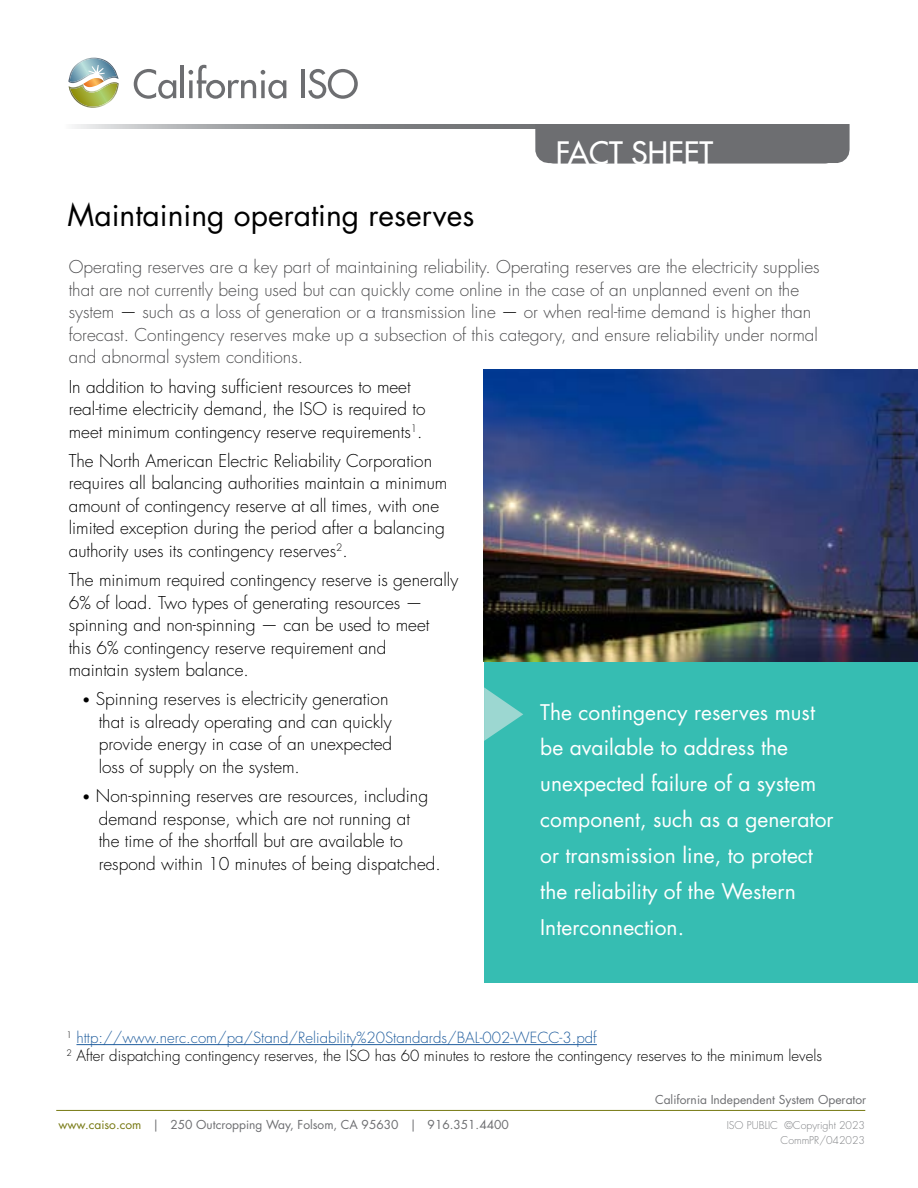
<style>
.page{position:relative;width:918px;height:1188px;background:#fff}
.page>*{position:absolute;margin:0;border:0;box-sizing:border-box;transform-origin:0 0}
.t1{font:500 30.15px "Futura Std";color:#fff}
.t2{font:30px "Futura Std";color:#000}
.t3{font:21px/36px "Futura Std";color:#fff}
.t4{font:300 17.25px/22.5px "Futura Std";color:#000}
.t5{font:300 17.25px/22.5px "Futura Std";color:#4d4d4f}
.t6{font:300 15px/18px "Futura Std";color:#000}
.t7{font:12px "Futura Std";color:#6d6e71}
.t8{font:300 10.5px/15px "Futura Std";color:#808285;text-align:right}
.s1{color:#000}
.s2{font-size:13.5px}
.s3{color:#215e9e}
.s4{color:#777913}
</style>
<div class="page">
<svg style="left:134px;top:69px;width:42px;height:30px"></svg>
<hr style="left:180px;top:65px;width:4px;height:33px;background:#6d6e71">
<svg style="left:188px;top:65px;width:98px;height:34px"></svg>
<hr style="left:301px;top:70px;width:4px;height:28px;background:#6d6e71">
<svg style="left:308px;top:69px;width:50px;height:30px"></svg>
<svg style="left:68px;top:58px;width:51px;height:50px"></svg>
<div style="left:535px;top:124px;width:315px;height:40px;background:#6d6e71"></div>
<hr style="left:56px;top:1110px;width:809px;height:1px;background:#777913">
<div style="left:484px;top:661px;width:434px;height:322px;background:#36bdb2"></div>
<svg style="left:484px;top:687px;width:39px;height:54px"></svg>
<hr style="left:76px;top:1044px;width:521px;height:1px;background:#215e9e">
<img style="left:483px;top:370px;width:435px;height:291px">
<h1 class="t1" style="left:556px;top:134px;width:159px">FACT SHEET</h1>
<h2 class="t2" style="left:68px;top:195px;width:408px">Maintaining operating reserves</h2>
<p class="t5" style="left:69px;top:256px;width:753px">Operating reserves are a key part of maintaining reliability. Operating reserves are the electricity supplies that are not currently being used but can quickly come online in the case of an unplanned event on the system <span class="s1">—</span> such as a loss of generation or a transmission line <span class="s1">—</span> or when real-time demand is higher than forecast. Contingency reserves make up a subsection of this category, and ensure reliability under normal and abnormal system conditions.</p>
<p class="t4" style="left:69px;top:376px;width:358px">In addition to having sufficient resources to meet real-time electricity demand, the ISO is required to meet minimum contingency reserve requirements<sup>1</sup>.</p>
<p class="t4" style="left:69px;top:450px;width:380px">The North American Electric Reliability Corporation requires all balancing authorities maintain a minimum amount of contingency reserve at all times, with one limited exception during the period after a balancing authority uses its contingency reserves<sup>2</sup>.</p>
<p class="t4" style="left:69px;top:569px;width:391px">The minimum required contingency reserve is generally 6% of load. Two types of generating resources — spinning and non-spinning — can be used to meet<br>this 6% contingency reserve requirement and<br>maintain system balance.</p>
<p class="t4" style="left:99px;top:688px;width:295px;text-indent:-16px"><span class="s2">•</span> Spinning reserves is electricity generation that is already operating and can quickly provide energy in case of an unexpected loss of supply on the system.</p>
<p class="t4" style="left:99px;top:785px;width:344px;text-indent:-16px"><span class="s2">•</span> Non-spinning reserves are resources, including demand response, which are not running at<br>the time of the shortfall but are available to respond within 10 minutes of being dispatched.</p>
<p class="t3" style="left:540px;top:694px;width:295px">The contingency reserves must be available to address the unexpected failure of a system component, such as a generator or transmission line, to protect the reliability of the Western<br>Interconnection.</p>
<p class="t6" style="left:66px;top:1029px;width:757px"><sup>1</sup> <span class="s3">http://www.nerc.com/pa/Stand/Reliability%20Standards/BAL-002-WECC-3.pdf<br></span><sup>2</sup> After dispatching contingency reserves, the ISO has 60 minutes to restore the contingency reserves to the minimum levels</p>
<p class="t7" style="left:58px;top:1117px;width:452px"><span class="s4">www.caiso.com</span> | 250 Outcropping Way, Folsom, CA 95630 | 916.351.4400</p>
<p class="t7" style="left:655px;top:1092px;width:213px">California Independent System Operator</p>
<p class="t8" style="left:727px;top:1118px;width:140px">ISO PUBLIC ©Copyright 2023<br>CommPR/042023</p>
</div>
